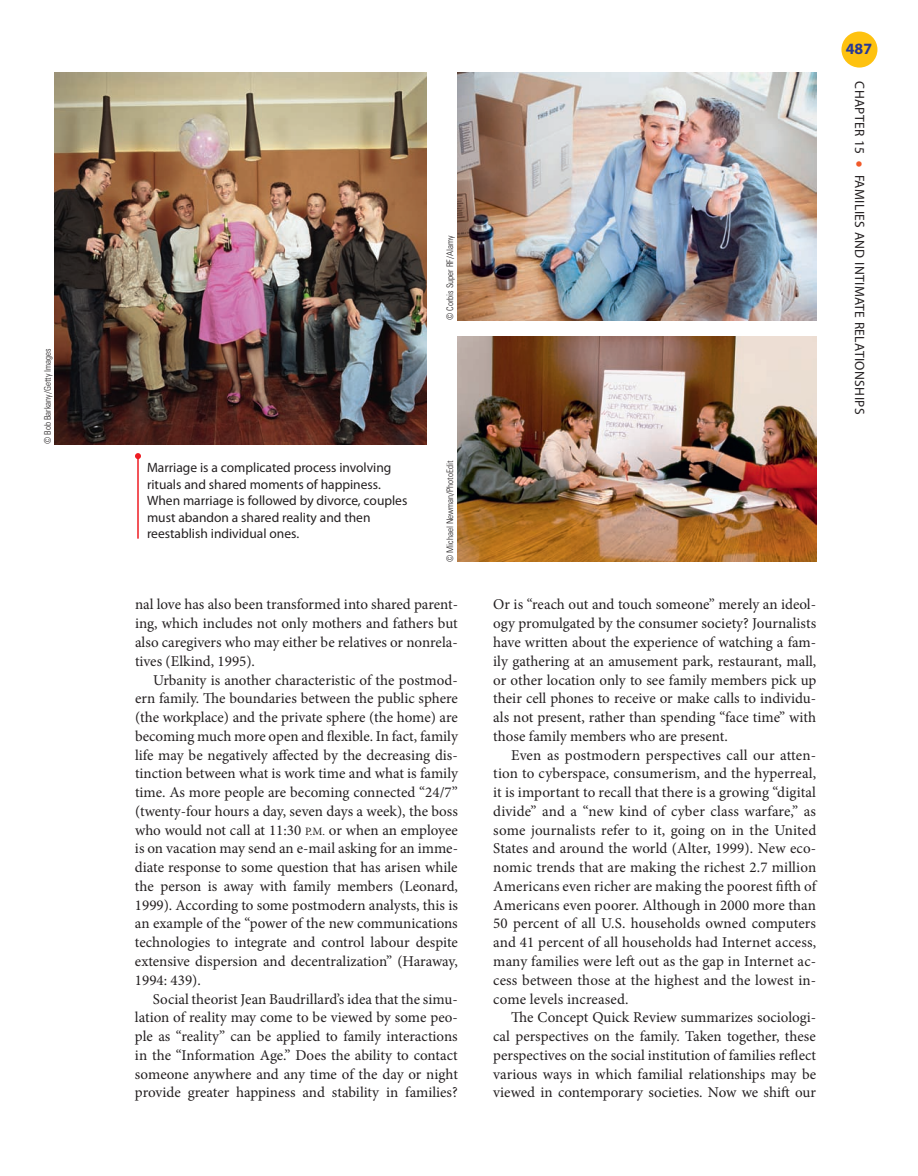
<style>
.page{position:relative;width:918px;height:1176px;background:#fff}
.page>*{position:absolute;margin:0;border:0;box-sizing:border-box;transform-origin:0 0}
.t1{font:700 15.75px "Myriad Pro";color:#273895}
.t2{font:15px "Minion Pro";color:#231f20}
.t3{font:13.5px/16.5px "Myriad Pro";color:#231f20}
.t4{font:13.5px "Myriad Pro";letter-spacing:.03em;color:#231f20}
.t5{font:300 condensed 9px "Univers LT Std";color:#231f20}
.s1{font-size:11.25px}
.s2{color:#f15929}
</style>
<div class="page">
<div style="left:841px;top:32px;width:36px;height:36px;background:#fec210;border-radius:50%"></div>
<img style="left:54px;top:72px;width:373px;height:372px">
<img style="left:458px;top:72px;width:359px;height:248px">
<img style="left:458px;top:336px;width:359px;height:225px">
<hr style="left:137px;top:456px;width:2px;height:82px;background:#ee1d23">
<svg style="left:135px;top:453px;width:6px;height:6px"></svg>
<p class="t5" style="left:44px;top:444px;width:97px;rotate:-90deg">© Bob Barkany/Getty Images</p>
<p class="t5" style="left:446px;top:320px;width:86px;rotate:-90deg">© Corbis Super RF/Alamy</p>
<p class="t3" style="left:147px;top:460px;width:262px">Marriage is a complicated process involving rituals and shared moments of happiness.<br>When marriage is followed by divorce, couples must abandon a shared reality and then reestablish individual ones.</p>
<p class="t5" style="left:446px;top:561px;width:103px;rotate:-90deg">© Michael Newman/PhotoEdit</p>
<p class="t2" style="left:135px;top:598px;width:325px">nal love has also been transformed into shared parent-</p>
<p class="t2" style="left:135px;top:617px;width:324px">ing, which includes not only mothers and fathers but</p>
<p class="t2" style="left:135px;top:636px;width:324px">also caregivers who may either be relatives or nonrela-</p>
<p class="t2" style="left:135px;top:654px;width:122px">tives (Elkind, 1995).</p>
<p class="t2" style="left:153px;top:673px;width:306px">Urbanity is another characteristic of the postmod-</p>
<p class="t2" style="left:135px;top:692px;width:324px">ern family. The boundaries between the public sphere</p>
<p class="t2" style="left:135px;top:711px;width:324px">(the workplace) and the private sphere (the home) are</p>
<p class="t2" style="left:135px;top:729px;width:324px">becoming much more open and flexible. In fact, family</p>
<p class="t2" style="left:135px;top:748px;width:324px">life may be negatively affected by the decreasing dis-</p>
<p class="t2" style="left:135px;top:767px;width:324px">tinction between what is work time and what is family</p>
<p class="t2" style="left:135px;top:786px;width:324px">time. As more people are becoming connected “24/7”</p>
<p class="t2" style="left:135px;top:804px;width:324px">(twenty-four hours a day, seven days a week), the boss</p>
<p class="t2" style="left:135px;top:823px;width:324px">who would not call at 11:30 <span class="s1">P.M.</span> or when an employee</p>
<p class="t2" style="left:135px;top:842px;width:325px">is on vacation may send an e-mail asking for an imme-</p>
<p class="t2" style="left:135px;top:861px;width:324px">diate response to some question that has arisen while</p>
<p class="t2" style="left:135px;top:879px;width:325px">the person is away with family members (Leonard,</p>
<p class="t2" style="left:135px;top:898px;width:324px">1999). According to some postmodern analysts, this is</p>
<p class="t2" style="left:135px;top:917px;width:324px">an example of the “power of the new communications</p>
<p class="t2" style="left:135px;top:936px;width:324px">technologies to integrate and control labour despite</p>
<p class="t2" style="left:135px;top:954px;width:324px">extensive dispersion and decentralization” (Haraway,</p>
<p class="t2" style="left:135px;top:973px;width:67px">1994: 439).</p>
<p class="t2" style="left:153px;top:992px;width:306px">Social theorist Jean Baudrillard’s idea that the simu-</p>
<p class="t2" style="left:135px;top:1011px;width:324px">lation of reality may come to be viewed by some peo-</p>
<p class="t2" style="left:135px;top:1029px;width:324px">ple as “reality” can be applied to family interactions</p>
<p class="t2" style="left:135px;top:1048px;width:324px">in the “Information Age.” Does the ability to contact</p>
<p class="t2" style="left:135px;top:1067px;width:324px">someone anywhere and any time of the day or night</p>
<p class="t2" style="left:135px;top:1086px;width:324px">provide greater happiness and stability in families?</p>
<p class="t1" style="left:846px;top:43px;width:28px">487</p>
<p class="t4" style="left:865px;top:81px;width:334px;rotate:90deg">CHAPTER 15 <span class="s2">●</span> FAMILIES AND INTIMATE RELATIONSHIPS</p>
<p class="t2" style="left:493px;top:598px;width:324px">Or is “reach out and touch someone” merely an ideol-</p>
<p class="t2" style="left:493px;top:617px;width:324px">ogy promulgated by the consumer society? Journalists</p>
<p class="t2" style="left:493px;top:636px;width:324px">have written about the experience of watching a fam-</p>
<p class="t2" style="left:493px;top:654px;width:325px">ily gathering at an amusement park, restaurant, mall,</p>
<p class="t2" style="left:493px;top:673px;width:325px">or other location only to see family members pick up</p>
<p class="t2" style="left:493px;top:692px;width:324px">their cell phones to receive or make calls to individu-</p>
<p class="t2" style="left:493px;top:711px;width:324px">als not present, rather than spending “face time” with</p>
<p class="t2" style="left:493px;top:729px;width:236px">those family members who are present.</p>
<p class="t2" style="left:511px;top:748px;width:306px">Even as postmodern perspectives call our atten-</p>
<p class="t2" style="left:493px;top:767px;width:324px">tion to cyberspace, consumerism, and the hyperreal,</p>
<p class="t2" style="left:493px;top:786px;width:324px">it is important to recall that there is a growing “digital</p>
<p class="t2" style="left:493px;top:804px;width:324px">divide” and a “new kind of cyber class warfare,” as</p>
<p class="t2" style="left:493px;top:823px;width:325px">some journalists refer to it, going on in the United</p>
<p class="t2" style="left:493px;top:842px;width:324px">States and around the world (Alter, 1999). New eco-</p>
<p class="t2" style="left:493px;top:861px;width:324px">nomic trends that are making the richest 2.7 million</p>
<p class="t2" style="left:493px;top:879px;width:324px">Americans even richer are making the poorest fifth of</p>
<p class="t2" style="left:493px;top:898px;width:324px">Americans even poorer. Although in 2000 more than</p>
<p class="t2" style="left:493px;top:917px;width:324px">50 percent of all U.S. households owned computers</p>
<p class="t2" style="left:493px;top:936px;width:324px">and 41 percent of all households had Internet access,</p>
<p class="t2" style="left:493px;top:954px;width:324px">many families were left out as the gap in Internet ac-</p>
<p class="t2" style="left:493px;top:973px;width:324px">cess between those at the highest and the lowest in-</p>
<p class="t2" style="left:493px;top:992px;width:137px">come levels increased.</p>
<p class="t2" style="left:511px;top:1011px;width:306px">The Concept Quick Review summarizes sociologi-</p>
<p class="t2" style="left:493px;top:1029px;width:324px">cal perspectives on the family. Taken together, these</p>
<p class="t2" style="left:493px;top:1048px;width:324px">perspectives on the social institution of families reflect</p>
<p class="t2" style="left:493px;top:1067px;width:324px">various ways in which familial relationships may be</p>
<p class="t2" style="left:493px;top:1086px;width:324px">viewed in contemporary societies. Now we shift our</p>
</div>
